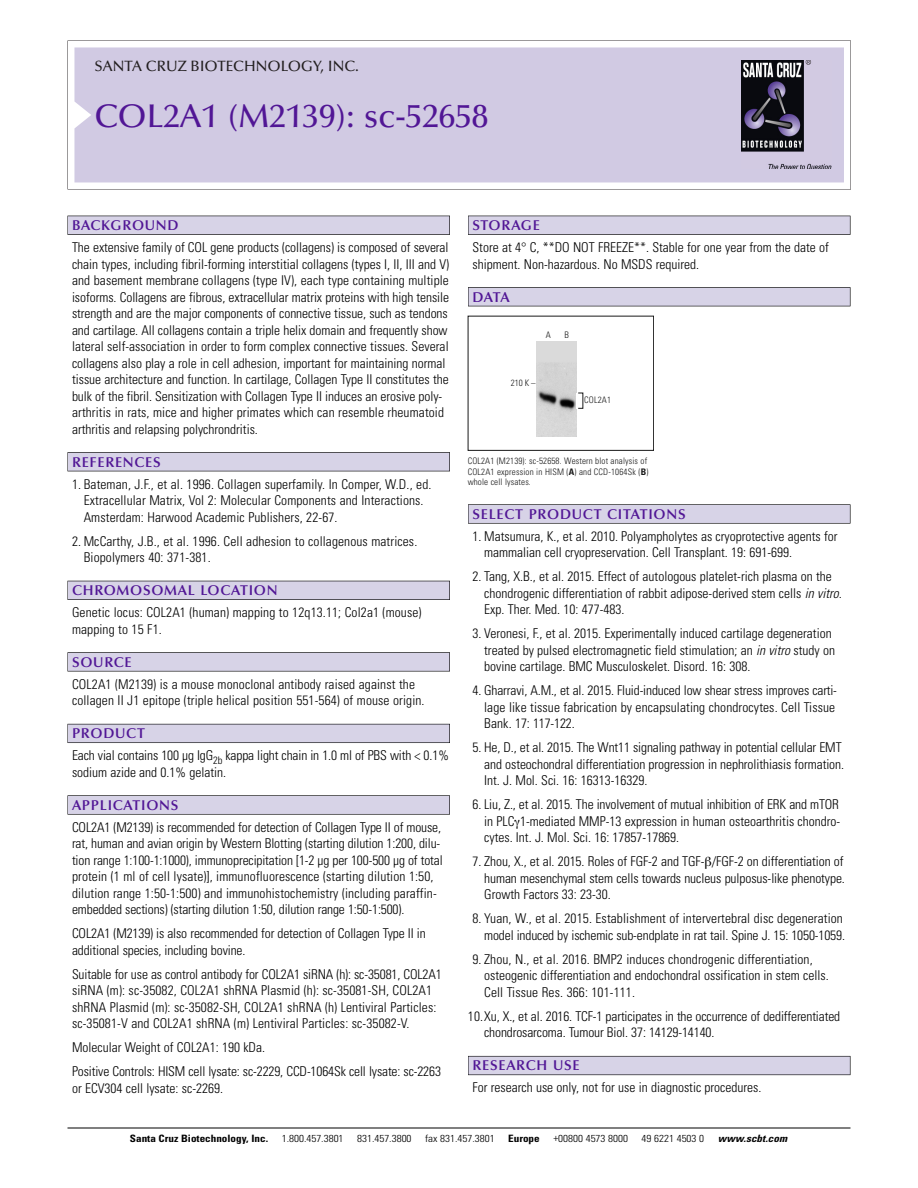
<style>
.page{position:relative;width:918px;height:1188px;background:#fff}
.page>*{position:absolute;margin:0;border:0;box-sizing:border-box;transform-origin:0 0}
.t1{font:500 33px "Optima";color:#511695}
.t2{font:500 15px "Optima";color:#231f20}
.t3{font:600 14.25px "Optima";letter-spacing:.05em;color:#511695}
.t4{font:300 condensed 13.5px/16.5px "Univers";color:#000}
.t5{font:300 condensed 10.2px "Univers";color:#000;scale:1.1 1}
.t6{font:700 condensed 10.2px "Univers";color:#000;scale:1.1 1}
.t7{font:italic 700 condensed 10.2px "Univers";letter-spacing:.005em;color:#000;scale:1.1 1}
.t8{font:9px/10.5px "Univers Condensed Light+BMCHIJ";letter-spacing:.015em;color:#191919}
.s1{font-family:"Univers Condensed Bold+OCZFWB"}
.s2{font-style:italic}
</style>
<div class="page">
<svg style="left:68px;top:40px;width:783px;height:149px"></svg>
<div style="left:74px;top:47px;width:770px;height:135px;background:#d1cae3"></div>
<img style="left:741px;top:60px;width:90px;height:108px">
<div style="left:68px;top:216px;width:382px;height:19px;background:#525155"></div>
<div style="left:68px;top:216px;width:381px;height:18px;background:#d7d3e7"></div>
<div style="left:68px;top:452px;width:382px;height:19px;background:#525155"></div>
<div style="left:68px;top:453px;width:381px;height:18px;background:#d7d3e7"></div>
<div style="left:68px;top:581px;width:382px;height:19px;background:#525158"></div>
<div style="left:68px;top:581px;width:381px;height:18px;background:#d7d3e7"></div>
<div style="left:68px;top:652px;width:382px;height:19px;background:#575759"></div>
<div style="left:68px;top:653px;width:381px;height:18px;background:#d7d3e7"></div>
<div style="left:68px;top:724px;width:382px;height:19px;background:#5b5a62"></div>
<div style="left:68px;top:724px;width:381px;height:18px;background:#d7d3e7"></div>
<div style="left:68px;top:795px;width:382px;height:20px;background:#626263"></div>
<div style="left:68px;top:796px;width:381px;height:18px;background:#d7d3e7"></div>
<div style="left:468px;top:216px;width:382px;height:19px;background:#525155"></div>
<div style="left:468px;top:216px;width:382px;height:18px;background:#d7d3e7"></div>
<div style="left:468px;top:287px;width:382px;height:19px;background:#525155"></div>
<div style="left:468px;top:288px;width:382px;height:18px;background:#d7d3e7"></div>
<div style="left:468px;top:504px;width:382px;height:20px;background:#666667"></div>
<div style="left:468px;top:505px;width:382px;height:18px;background:#d7d3e7"></div>
<div style="left:468px;top:1056px;width:382px;height:19px;background:#66646d"></div>
<div style="left:468px;top:1057px;width:382px;height:18px;background:#d7d3e7"></div>
<hr style="left:68px;top:1128px;width:782px;height:1px;background:#000">
<div style="left:468px;top:316px;width:186px;height:135px;border:1px solid #191919"></div>
<img style="left:537px;top:341px;width:40px;height:95px">
<p class="t2" style="left:94px;top:61px;width:266px">SANTA CRUZ BIOTECHNOLOGY, INC.</p>
<h1 class="t1" style="left:94px;top:103px;width:395px">COL2A1 (M2139): sc-52658</h1>
<p class="t3" style="left:72px;top:219px;width:108px">BACKGROUND</p>
<p class="t4" style="left:72px;top:240px;width:379px">The extensive family of COL gene products (collagens) is composed of several chain types, including fibril-forming interstitial collagens (types I, II, III and V) and basement membrane collagens (type IV), each type containing multiple isoforms. Collagens are fibrous, extracellular matrix proteins with high tensile strength and are the major components of connective tissue, such as tendons and cartilage. All collagens contain a triple helix domain and frequently show lateral self-association in order to form complex connective tissues. Several collagens also play a role in cell adhesion, important for maintaining normal tissue architecture and function. In cartilage, Collagen Type II constitutes the bulk of the fibril. Sensitization with Collagen Type II induces an erosive poly&shy;arthritis in rats, mice and higher primates which can resemble rheumatoid arthritis and relapsing polychrondritis.</p>
<p class="t3" style="left:72px;top:456px;width:90px">REFERENCES</p>
<p class="t4" style="left:84px;top:477px;width:349px;text-indent:-12px">1. Bateman, J.F., et al. 1996. Collagen superfamily. In Comper, W.D., ed.<br>Extracellular Matrix, Vol 2: Molecular Components and Interactions.<br>Amsterdam: Harwood Academic Publishers, 22-67.</p>
<p class="t4" style="left:84px;top:534px;width:335px;text-indent:-12px">2. McCarthy, J.B., et al. 1996. Cell adhesion to collagenous matrices.<br>Biopolymers 40: 371-381.</p>
<p class="t3" style="left:72px;top:585px;width:207px">CHROMOSOMAL LOCATION</p>
<p class="t4" style="left:72px;top:605px;width:351px">Genetic locus: COL2A1 (human) mapping to 12q13.11; Col2a1 (mouse) mapping to 15 F1.</p>
<p class="t3" style="left:72px;top:656px;width:61px">SOURCE</p>
<p class="t4" style="left:72px;top:677px;width:354px">COL2A1 (M2139) is a mouse monoclonal antibody raised against the collagen II J1 epitope (triple helical position 551-564) of mouse origin.</p>
<p class="t3" style="left:72px;top:728px;width:74px">PRODUCT</p>
<p class="t4" style="left:72px;top:748px;width:379px">Each vial contains 100 µg IgG<sub>2b</sub> kappa light chain in 1.0 ml of PBS with &lt; 0.1% sodium azide and 0.1% gelatin.</p>
<p class="t3" style="left:72px;top:799px;width:108px">APPLICATIONS</p>
<p class="t4" style="left:72px;top:820px;width:372px">COL2A1 (M2139) is recommended for detection of Collagen Type II of mouse, rat, human and avian origin by Western Blotting (starting dilution 1:200, dilu&shy;tion range 1:100-1:1000), immunoprecipitation [1-2 µg per 100-500 µg of total protein (1 ml of cell lysate)], immunofluorescence (starting dilution 1:50, dilution range 1:50-1:500) and immunohistochemistry (including paraffin&shy;embedded sections) (starting dilution 1:50, dilution range 1:50-1:500).</p>
<p class="t4" style="left:72px;top:926px;width:355px">COL2A1 (M2139) is also recommended for detection of Collagen Type II in additional species, including bovine.</p>
<p class="t4" style="left:72px;top:967px;width:371px">Suitable for use as control antibody for COL2A1 siRNA (h): sc-35081, COL2A1 siRNA (m): sc-35082, COL2A1 shRNA Plasmid (h): sc-35081-SH, COL2A1 shRNA Plasmid (m): sc-35082-SH, COL2A1 shRNA (h) Lentiviral Particles: sc-35081-V and COL2A1 shRNA (m) Lentiviral Particles: sc-35082-V.</p>
<p class="t4" style="left:72px;top:1037px;width:371px;line-height:24px">Molecular Weight of COL2A1: 190 kDa.<br>Positive Controls: HISM cell lysate: sc-2229, CCD-1064Sk cell lysate: sc-2263</p>
<p class="t4" style="left:72px;top:1081px;width:153px">or ECV304 cell lysate: sc-2269.</p>
<p class="t3" style="left:473px;top:219px;width:69px">STORAGE</p>
<p class="t4" style="left:473px;top:240px;width:358px">Store at 4° C, **DO NOT FREEZE**. Stable for one year from the date of shipment. Non-hazardous. No MSDS required.</p>
<p class="t3" style="left:473px;top:291px;width:39px">DATA</p>
<p class="t8" style="left:546px;top:330px;width:7px">A</p>
<p class="t8" style="left:565px;top:330px;width:6px">B</p>
<p class="t8" style="left:511px;top:378px;width:26px">210 K –</p>
<p class="t8" style="left:584px;top:395px;width:28px">COL2A1</p>
<p class="t8" style="left:468px;top:457px;width:182px">COL2A1 (M2139): sc-52658. Western blot analysis of<br>COL2A1 expression in HISM (<span class="s1">A</span>) and CCD-1064Sk (<span class="s1">B</span>) whole cell lysates.</p>
<p class="t3" style="left:473px;top:508px;width:215px">SELECT PRODUCT CITATIONS</p>
<p class="t4" style="left:484px;top:529px;width:355px;text-indent:-12px">1. Matsumura, K., et al. 2010. Polyampholytes as cryoprotective agents for mammalian cell cryopreservation. Cell Transplant. 19: 691-699.</p>
<p class="t4" style="left:484px;top:569px;width:359px;text-indent:-12px">2. Tang, X.B., et al. 2015. Effect of autologous platelet-rich plasma on the chondrogenic differentiation of rabbit adipose-derived stem cells <span class="s2">in vitro.<br></span>Exp. Ther. Med. 10: 477-483.</p>
<p class="t4" style="left:484px;top:626px;width:352px;text-indent:-12px">3. Veronesi, F., et al. 2015. Experimentally induced cartilage degeneration treated by pulsed electromagnetic field stimulation; an <span class="s2">in vitro</span> study on bovine cartilage. BMC Musculoskelet. Disord. 16: 308.</p>
<p class="t4" style="left:484px;top:683px;width:354px;text-align:justify;text-indent:-12px">4. Gharravi, A.M., et al. 2015. Fluid-induced low shear stress improves carti&shy;lage like tissue fabrication by encapsulating chondrocytes. Cell Tissue Bank. 17: 117-122.</p>
<p class="t4" style="left:484px;top:740px;width:361px;text-indent:-12px">5. He, D., et al. 2015. The Wnt11 signaling pathway in potential cellular EMT and osteochondral differentiation progression in nephrolithiasis formation.<br>Int. J. Mol. Sci. 16: 16313-16329.</p>
<p class="t4" style="left:484px;top:797px;width:358px;text-align:justify;text-indent:-12px">6. Liu, Z., et al. 2015. The involvement of mutual inhibition of ERK and mTOR in PLC 1-mediated MMP-13 expression in human osteoarthritis chondro&shy;cytes. Int. J. Mol. Sci. 16: 17857-17869.</p>
<p class="t4" style="left:484px;top:854px;width:362px;text-align:justify;text-indent:-12px">7. Zhou, X., et al. 2015. Roles of FGF-2 and TGF- /FGF-2 on differentiation of human mesenchymal stem cells towards nucleus pulposus-like phenotype.<br>Growth Factors 33: 23-30.</p>
<p class="t4" style="left:473px;top:911px;width:374px;text-align:right">8. Yuan, W., et al. 2015. Establishment of intervertebral disc degeneration model induced by ischemic sub-endplate in rat tail. Spine J. 15: 1050-1059.</p>
<p class="t4" style="left:484px;top:952px;width:346px;text-indent:-12px">9. Zhou, N., et al. 2016. BMP2 induces chondrogenic differentiation, osteogenic differentiation and endochondral ossification in stem cells.<br>Cell Tissue Res. 366: 101-111.</p>
<p class="t4" style="left:484px;top:1009px;width:358px;text-indent:-16px">10.Xu, X., et al. 2016. TCF-1 participates in the occurrence of dedifferentiated chondrosarcoma. Tumour Biol. 37: 14129-14140.</p>
<p class="t3" style="left:473px;top:1060px;width:109px">RESEARCH USE</p>
<p class="t4" style="left:473px;top:1081px;width:290px">For research use only, not for use in diagnostic procedures.</p>
<p class="t6" style="left:130px;top:1135px;width:127px">Santa Cruz Biotechnology, Inc.</p>
<p class="t5" style="left:282px;top:1135px;width:58px">1.800.457.3801</p>
<p class="t5" style="left:357px;top:1135px;width:51px">831.457.3800</p>
<p class="t5" style="left:425px;top:1135px;width:65px">fax 831.457.3801</p>
<p class="t6" style="left:508px;top:1135px;width:30px">Europe</p>
<p class="t5" style="left:553px;top:1135px;width:69px">+00800 4573 8000</p>
<p class="t5" style="left:642px;top:1135px;width:58px">49 6221 4503 0</p>
<p class="t7" style="left:718px;top:1135px;width:64px">www.scbt.com</p>
</div>
